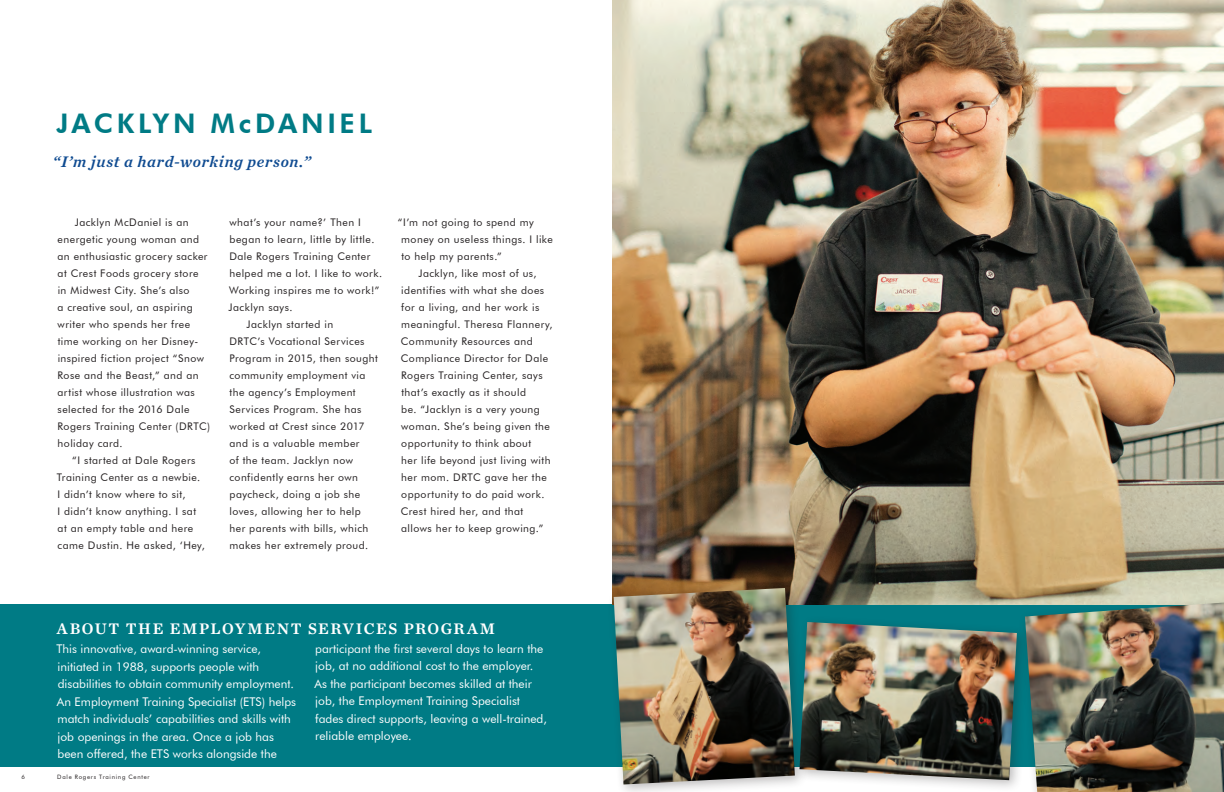
<style>
.page{position:relative;width:1224px;height:792px;background:#fff}
.page>*{position:absolute;margin:0;border:0;box-sizing:border-box;transform-origin:0 0}
.jacklyn{font:800 27px "Futura BT";letter-spacing:.135em;color:#007b85}
.inset_box_white_head{font:16px "Chronicle Text G2 Semi";letter-spacing:.1em;color:#fff}
.client_quote{font:italic 16px "Chronicle Text G2 Semi";letter-spacing:.04em;color:#0f4b91}
.inset_box_copy_white{font:12px/17.5px "Futura BT";color:#fff}
.client_success_story{font:10.5px/17px "Futura BT";letter-spacing:.045em;color:#231f20}
.t1{font:6px "Futura BT";letter-spacing:.125em;color:#231f20}
</style>
<div class="page">
<div style="left:0;top:604px;width:1224px;height:163px;background:#007b85"></div>
<img style="left:612px;top:0;width:612px;height:604px">
<div style="left:793px;top:615px;width:237px;height:177px;background:#231f20;opacity:.3"></div>
<img style="left:808px;top:622px;width:209px;height:158px">
<div style="left:1018px;top:596px;width:206px;height:196px;background:#231f20;opacity:.3"></div>
<img style="left:1025px;top:603px;width:199px;height:189px">
<div style="left:607px;top:581px;width:201px;height:211px;background:#231f20;opacity:.3"></div>
<img style="left:614px;top:588px;width:181px;height:197px">
<h1 class="jacklyn" style="left:56px;top:107px;width:317px">JACKLYN McDANIEL</h1>
<p class="client_quote" style="left:53px;top:149px;width:259px">“I’m just a hard-working person.”</p>
<p class="client_success_story" style="left:58px;top:214px;width:154px;text-indent:17px">Jacklyn McDaniel is an energetic young woman and an enthusiastic grocery sacker at Crest Foods grocery store<br>in Midwest City. She’s also<br>a creative soul, an aspiring writer who spends her free time working on her Disney&shy;inspired fiction project “Snow<br>Rose and the Beast,” and an artist whose illustration was selected for the 2016 Dale<br>Rogers Training Center (DRTC) holiday card.</p>
<p class="client_success_story" style="left:57px;top:452px;width:149px;text-indent:15px">“I started at Dale Rogers<br>Training Center as a newbie.<br>I didn’t know where to sit,<br>I didn’t know anything. I sat at an empty table and here came Dustin. He asked, ‘Hey,</p>
<p class="client_success_story" style="left:229px;top:214px;width:155px">what’s your name?’ Then I began to learn, little by little.<br>Dale Rogers Training Center helped me a lot. I like to work.<br>Working inspires me to work!”<br>Jacklyn says.</p>
<p class="client_success_story" style="left:229px;top:316px;width:150px;text-indent:17px">Jacklyn started in<br>DRTC’s Vocational Services<br>Program in 2015, then sought community employment via the agency’s Employment<br>Services Program. She has worked at Crest since 2017 and is a valuable member<br>of the team. Jacklyn now confidently earns her own paycheck, doing a job she loves, allowing her to help her parents with bills, which makes her extremely proud.</p>
<p class="client_success_story" style="left:401px;top:214px;width:153px;text-indent:-3px">“I’m not going to spend my money on useless things. I like to help my parents.”</p>
<p class="client_success_story" style="left:401px;top:265px;width:153px;text-indent:17px">Jacklyn, like most of us, identifies with what she does for a living, and her work is meaningful. Theresa Flannery,<br>Community Resources and<br>Compliance Director for Dale<br>Rogers Training Center, says that’s exactly as it should<br>be. “Jacklyn is a very young woman. She’s being given the opportunity to think about<br>her life beyond just living with her mom. DRTC gave her the opportunity to do paid work.<br>Crest hired her, and that allows her to keep growing.”</p>
<h2 class="inset_box_white_head" style="left:57px;top:617px;width:440px">ABOUT THE EMPLOYMENT SERVICES PROGRAM</h2>
<p class="inset_box_copy_white" style="left:56px;top:640px;width:241px">This innovative, award-winning service, initiated in 1988, supports people with disabilities to obtain community employment.<br>An Employment Training Specialist (ETS) helps match individuals’ capabilities and skills with job openings in the area. Once a job has been offered, the ETS works alongside the</p>
<p class="inset_box_copy_white" style="left:315px;top:640px;width:230px">participant the first several days to learn the job, at no additional cost to the employer.</p>
<p class="inset_box_copy_white" style="left:315px;top:675px;width:234px">As the participant becomes skilled at their job, the Employment Training Specialist fades direct supports, leaving a well-trained, reliable employee.</p>
<p class="t1" style="left:22px;top:773px;width:5px">6</p>
<p class="t1" style="left:57px;top:773px;width:94px">Dale Rogers Training Center</p>
</div>
